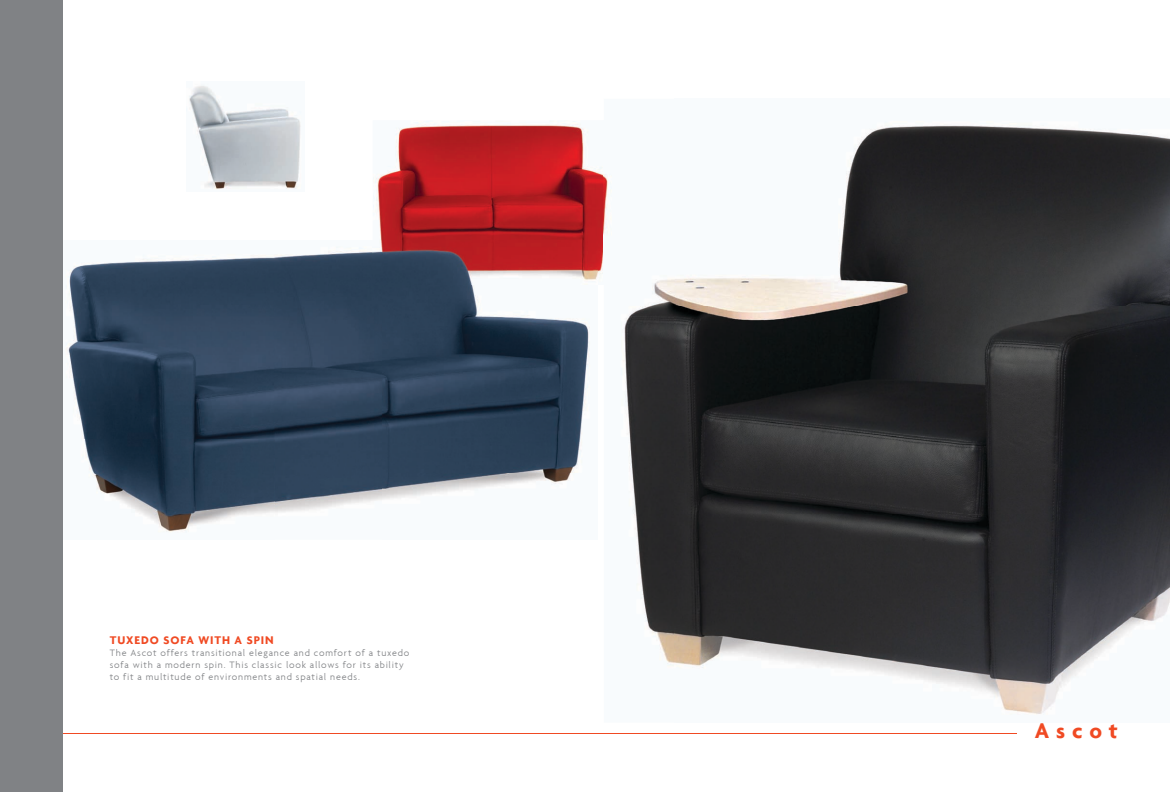
<style>
.page{position:relative;width:1170px;height:792px;background:#fff}
.page>*{position:absolute;margin:0;border:0;box-sizing:border-box;transform-origin:0 0}
.t1{font:700 23px "Agenda";color:#f04a23}
.t2{font:700 12px "Agenda";letter-spacing:.075em;color:#f04a23}
.t3{font:300 10px/12px "Agenda";letter-spacing:.075em;color:#808285}
</style>
<div class="page">
<img style="left:373px;top:121px;width:231px;height:153px">
<img style="left:66px;top:247px;width:316px;height:286px">
<img style="left:382px;top:285px;width:208px;height:215px">
<img style="left:373px;top:240px;width:225px;height:45px">
<img style="left:604px;top:121px;width:566px;height:593px">
<div style="left:0;top:0;width:63px;height:792px;background:#808285"></div>
<hr style="left:63px;top:733px;width:953px;height:1px;background:#f04a23">
<img style="left:186px;top:85px;width:115px;height:104px">
<p class="t2" style="left:110px;top:633px;width:166px">TUXEDO SOFA WITH A SPIN</p>
<p class="t3" style="left:110px;top:647px;width:301px">The Ascot offers transitional elegance and comfort of a tuxedo sofa with a modern spin. This classic look allows for its ability to fit a multitude of environments and spatial needs.</p>
<h1 class="t1" style="left:1035px;top:717px;width:85px">ASCOT</h1>
</div>
